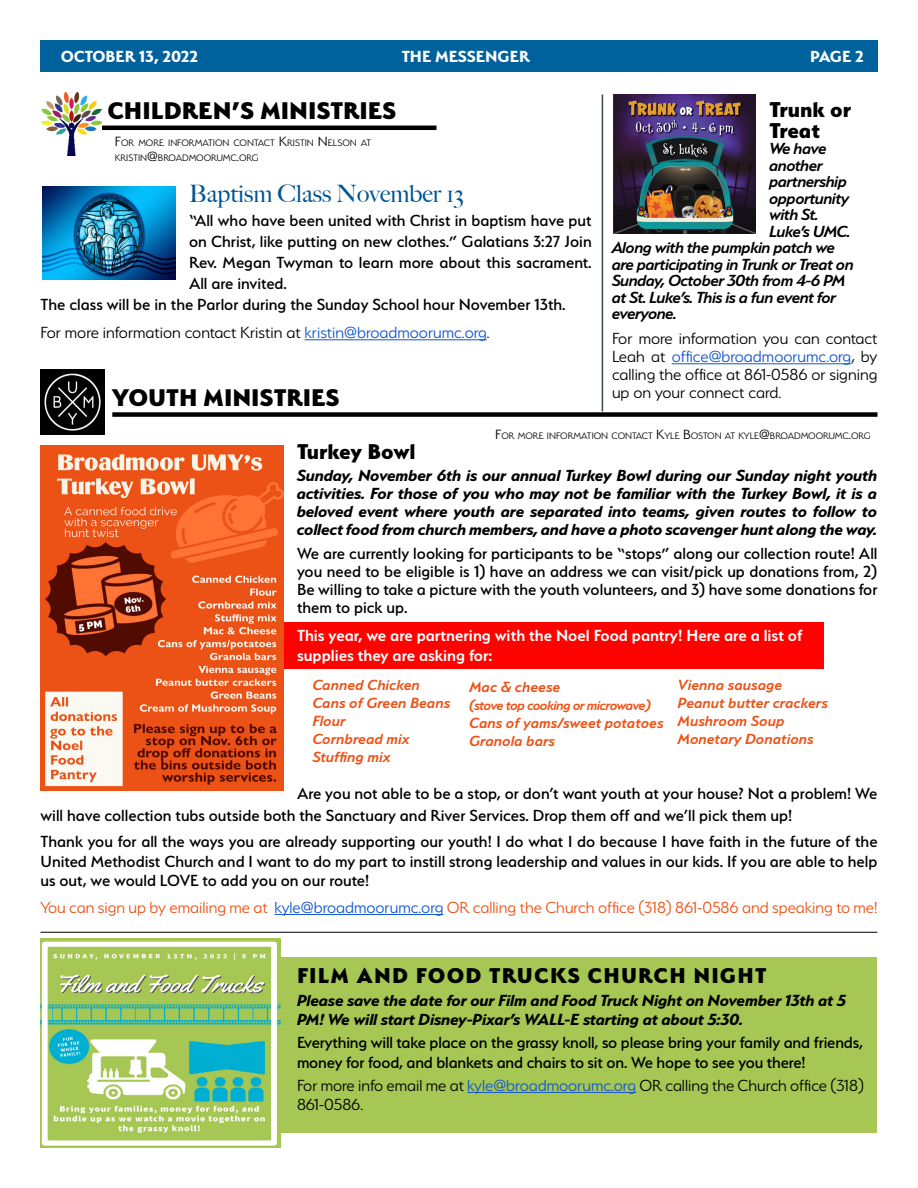
<style>
.page{position:relative;width:918px;height:1188px;background:#fff}
.page>*{position:absolute;margin:0;border:0;box-sizing:border-box;transform-origin:0 0}
.t1{font:800 27px "Serenity";color:#000}
.t2{font:800 24px "Serenity";letter-spacing:.04em;color:#000}
.t3{font:500 24px "Big Caslon";color:#005494}
.t4{font:800 24px/21px "Serenity";color:#000}
.t5{font:800 24px "Serenity";letter-spacing:-.005em;color:#000}
.t6{font:500 18px/18px "Serenity";color:#000;text-align:justify}
.t7{font:italic 700 18px/18px "Serenity";letter-spacing:-.01em;color:#000;text-align:justify}
.t8{font:300 18px/18px "Serenity";color:#000}
.t9{font:italic 600 18px "Serenity";letter-spacing:-.03em;color:#000}
.t10{font:300 18px "Serenity";color:#ec5216}
.t11{font:600 18px/20.2px "Serenity";color:#fff}
.t12{font:700 18px "Serenity";color:#fff}
.t13{font:italic 600 16.5px/18px "Serenity";color:#ec5216}
.t14{font:italic 600 15px "Serenity";letter-spacing:-.04em;color:#ec5216}
.t15{font:300 10.5px/15px "Serenity";color:#000}
.s1{font-size:15px}
.s2{color:#15c}
</style>
<div class="page">
<div style="left:278px;top:622px;width:546px;height:47px;background:#ff0200"></div>
<div style="left:40px;top:40px;width:837px;height:32px;background:#00629d"></div>
<hr style="left:102px;top:126px;width:335px;height:4px;background:#000">
<img style="left:42px;top:93px;width:59px;height:63px">
<div style="left:112px;top:412px;width:765px;height:5px;background:#000"></div>
<img style="left:40px;top:370px;width:65px;height:64px">
<hr style="left:40px;top:932px;width:838px;height:1px;background:#000">
<hr style="left:305px;top:339px;width:182px;height:1px;background:#15c">
<img style="left:42px;top:187px;width:134px;height:92px">
<hr style="left:275px;top:914px;width:168px;height:1px;background:#15c">
<img style="left:41px;top:446px;width:243px;height:345px">
<hr style="left:602px;top:94px;width:1px;height:317px;background:#3d4748">
<div style="left:256px;top:957px;width:622px;height:175px;background:#a6c754"></div>
<img style="left:40px;top:938px;width:241px;height:210px">
<hr style="left:467px;top:1092px;width:169px;height:1px;background:#15c">
<hr style="left:672px;top:363px;width:179px;height:1px;background:#15c">
<img style="left:614px;top:94px;width:142px;height:140px">
<p class="t12" style="left:61px;top:46px;width:139px">OCTOBER 13, 2022</p>
<p class="t12" style="left:402px;top:46px;width:129px">THE MESSENGER</p>
<p class="t12" style="left:810px;top:46px;width:55px">PAGE 2</p>
<h1 class="t1" style="left:107px;top:95px;width:290px">CHILDREN’S MINISTRIES</h1>
<p class="t15" style="left:115px;top:136px;width:258px"><span class="s1">F</span>OR MORE INFORMATION CONTACT <span class="s1">K</span>RISTIN <span class="s1">N</span> ELSON AT<br>KRISTIN<span class="s1">@</span>BROADMOORUMC<span class="s1">.</span>ORG</p>
<h2 class="t4" style="left:770px;top:98px;width:83px">Trunk or<br>Treat</h2>
<p class="t9" style="left:770px;top:139px;width:59px">We have</p>
<p class="t9" style="left:770px;top:155px;width:55px">another</p>
<p class="t9" style="left:770px;top:172px;width:79px">partnership</p>
<p class="t9" style="left:770px;top:188px;width:82px">opportunity</p>
<p class="t9" style="left:770px;top:205px;width:51px">with St.</p>
<p class="t9" style="left:770px;top:221px;width:83px">Luke’s UMC.</p>
<p class="t9" style="left:612px;top:238px;width:225px">Along with the pumpkin patch we</p>
<p class="t9" style="left:612px;top:254px;width:244px">are participating in Trunk or Treat on</p>
<p class="t9" style="left:612px;top:271px;width:235px">Sunday, October 30th from 4-6 PM</p>
<p class="t9" style="left:612px;top:287px;width:226px">at St. Luke’s. This is a fun event for</p>
<p class="t9" style="left:612px;top:304px;width:67px">everyone.</p>
<p class="t8" style="left:612px;top:329px;width:267px;text-align:justify">For more information you can contact Leah at <span class="s2">office@broadmoorumc.org</span>, by calling the office at 861-0586 or signing up on your connect card.</p>
<h2 class="t3" style="left:189px;top:174px;width:276px">Baptism Class November 13</h2>
<p class="t6" style="left:189px;top:212px;width:404px">“All who have been united with Christ in baptism have put</p>
<p class="t6" style="left:189px;top:233px;width:404px">on Christ, like putting on new clothes.” Galatians 3:27 Join</p>
<p class="t6" style="left:189px;top:254px;width:404px">Rev. Megan Twyman to learn more about this sacrament.</p>
<p class="t6" style="left:189px;top:275px;width:100px">All are invited.</p>
<p class="t6" style="left:40px;top:296px;width:527px">The class will be in the Parlor during the Sunday School hour November 13th.</p>
<p class="t8" style="left:40px;top:323px;width:451px">For more information contact Kristin at <span class="s2">kristin@broadmoorumc.org</span>.</p>
<h1 class="t1" style="left:112px;top:382px;width:229px">YOUTH MINISTRIES</h1>
<p class="t15" style="left:495px;top:428px;width:377px"><span class="s1">F</span>OR MORE INFORMATION CONTACT <span class="s1">K</span>YLE <span class="s1">B</span>OSTON AT KYLE<span class="s1">@</span>BROADMOORUMC<span class="s1">.</span>ORG</p>
<h2 class="t5" style="left:297px;top:438px;width:120px">Turkey Bowl</h2>
<p class="t7" style="left:297px;top:466px;width:582px">Sunday, November 6th is our annual Turkey Bowl during our Sunday night youth activities. For those of you who may not be familiar with the Turkey Bowl, it is a beloved event where youth are separated into teams, given routes to follow to collect food from church members, and have a photo scavenger hunt along the way.</p>
<p class="t6" style="left:297px;top:545px;width:582px">We are currently looking for participants to be “stops” along our collection route! All you need to be eligible is 1) have an address we can visit/pick up donations from, 2)<br>Be willing to take a picture with the youth volunteers, and 3) have some donations for them to pick up.</p>
<p class="t11" style="left:297px;top:625px;width:507px">This year, we are partnering with the Noel Food pantry! Here are a list of supplies they are asking for:</p>
<p class="t13" style="left:313px;top:676px;width:139px">Canned Chicken<br>Cans of Green Beans<br>Flour<br>Cornbread mix<br>Stuffing mix</p>
<p class="t13" style="left:470px;top:677px;width:93px">Mac &amp; cheese</p>
<p class="t14" style="left:470px;top:697px;width:183px">(stove top cooking or microwave)</p>
<p class="t13" style="left:470px;top:713px;width:196px">Cans of yams/sweet potatoes<br>Granola bars</p>
<p class="t13" style="left:678px;top:676px;width:152px">Vienna sausage<br>Peanut butter crackers<br>Mushroom Soup<br>Monetary Donations</p>
<p class="t6" style="left:40px;top:782px;width:838px;line-height:22.5px;text-indent:256px">Are you not able to be a stop, or don’t want youth at your house? Not a problem! We will have collection tubs outside both the Sanctuary and River Services. Drop them off and we’ll pick them up!</p>
<p class="t6" style="left:40px;top:832px;width:839px;line-height:19.5px">Thank you for all the ways you are already supporting our youth! I do what I do because I have faith in the future of the United Methodist Church and I want to do my part to instill strong leadership and values in our kids. If you are able to help us out, we would LOVE to add you on our route!</p>
<p class="t10" style="left:40px;top:898px;width:839px">You can sign up by emailing me at <span class="s2">kyle@broadmoorumc.org</span> OR calling the Church office (318) 861-0586 and speaking to me!</p>
<h2 class="t2" style="left:297px;top:961px;width:471px">FILM AND FOOD TRUCKS CHURCH NIGHT</h2>
<p class="t7" style="left:297px;top:990px;width:551px;line-height:19.5px">Please save the date for our Film and Food Truck Night on November 13th at 5<br>PM! We will start Disney-Pixar’s WALL-E starting at about 5:30.</p>
<p class="t6" style="left:297px;top:1033px;width:567px;line-height:19.5px">Everything will take place on the grassy knoll, so please bring your family and friends, money for food, and blankets and chairs to sit on. We hope to see you there!</p>
<p class="t8" style="left:297px;top:1075px;width:568px;line-height:19.5px">For more info email me at <span class="s2">kyle@broadmoorumc.org</span> OR calling the Church office (318)<br>861-0586.</p>
</div>
